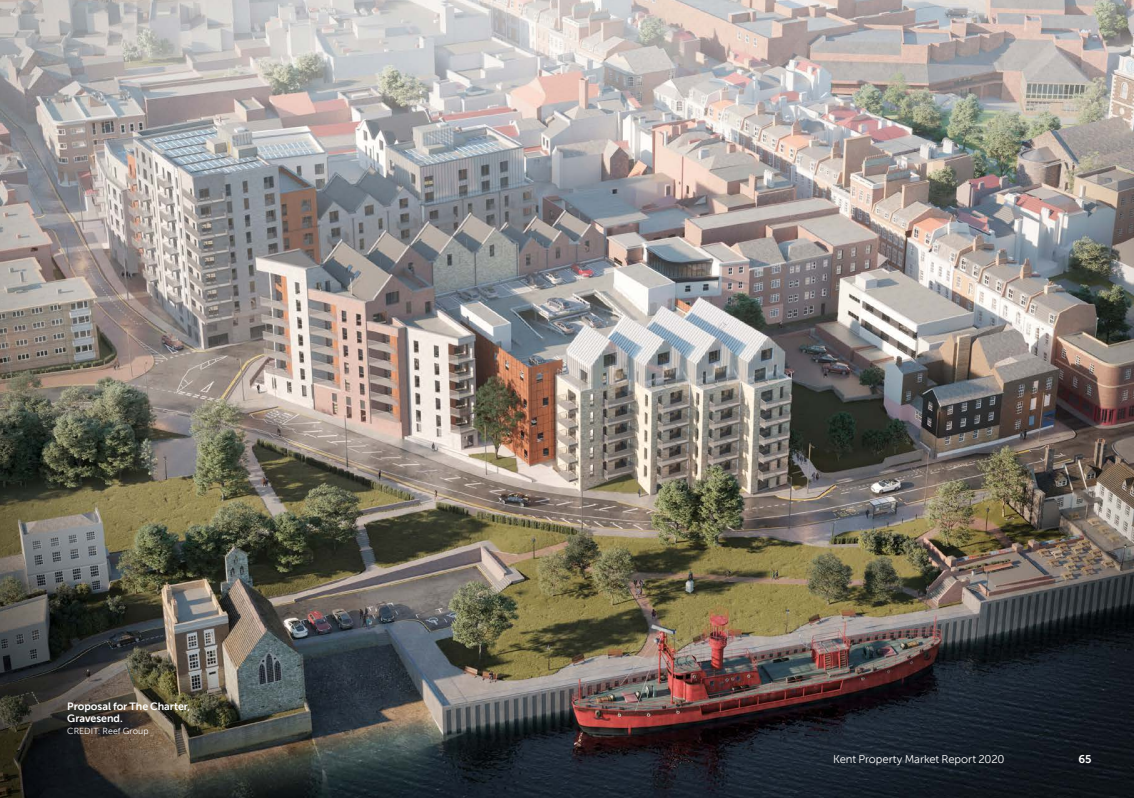
<style>
.page{position:relative;width:1134px;height:798px;background:#fff}
.page>*{position:absolute;margin:0;border:0;box-sizing:border-box;transform-origin:0 0}
.t1{font:11.25px "Museo Sans 300";letter-spacing:-.005em;color:#fff}
.t2{font:11.25px "Museo Sans 700";color:#fff}
.Photo_captions-8_5pt{font:10.62px/11.9px "Museo Sans 700";color:#fff}
.Photo_captions-8_5pt-2{font:8.75px "Museo Sans 300";letter-spacing:.01em;color:#fff}
</style>
<div class="page">
<img style="left:0;top:0;width:1134px;height:797px">
<p class="Photo_captions-8_5pt" style="left:67px;top:700px;width:124px">Proposal for The Charter,<br>Gravesend.</p>
<p class="Photo_captions-8_5pt-2" style="left:67px;top:725px;width:83px">CREDIT: Reef Group</p>
<p class="t1" style="left:833px;top:752px;width:173px">Kent Property Market Report 2020</p>
<p class="t2" style="left:1078px;top:752px;width:15px">65</p>
</div>
